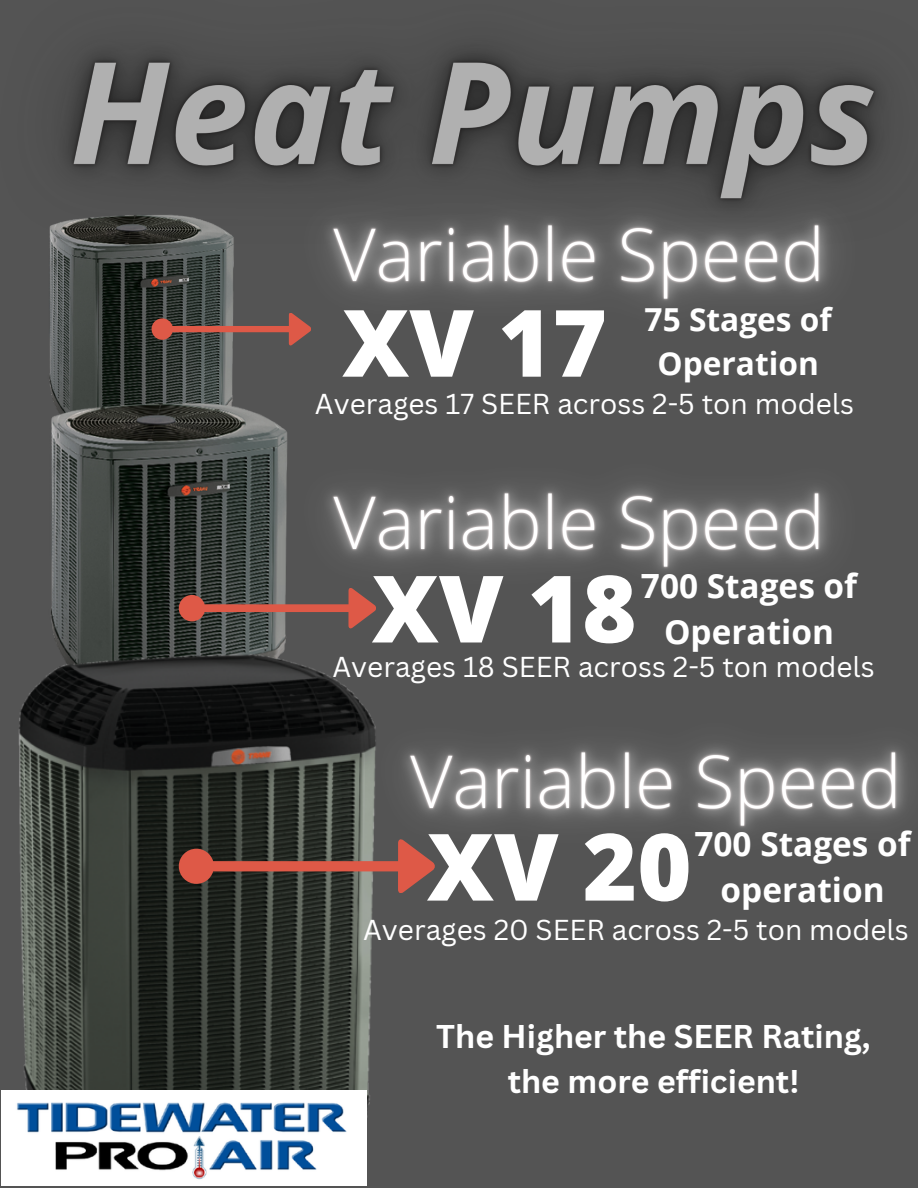
<style>
.page{position:relative;width:918px;height:1188px;background:#545454}
.page>*{position:absolute;margin:0;border:0;box-sizing:border-box;transform-origin:0 0}
.t1{font:800 93px "Open Sans";color:#fff}
.t2{font:700 33.45px/46.2px "Open Sans";color:#fff;text-align:center}
.t3{font:700 31.95px "Canva Sans";color:#fff}
.t4{font:700 31.65px/43.8px "Open Sans";color:#fff;text-align:center}
.t5{font:28.05px "Canva Sans";color:#fff}
</style>
<div class="page">
<img style="left:63px;top:48px;width:819px;height:132px">
<img style="left:49px;top:215px;width:185px;height:183px">
<svg style="left:152px;top:313px;width:105px;height:33px"></svg>
<img style="left:403px;top:744px;width:505px;height:89px">
<img style="left:326px;top:485px;width:505px;height:144px">
<img style="left:257px;top:127px;width:625px;height:219px">
<img style="left:51px;top:398px;width:237px;height:246px">
<svg style="left:179px;top:588px;width:197px;height:40px"></svg>
<img style="left:1px;top:644px;width:375px;height:542px">
<svg style="left:179px;top:839px;width:256px;height:54px"></svg>
<img style="left:2px;top:1090px;width:364px;height:96px">
<p class="t1" style="left:342px;top:277px;width:266px">XV 17</p>
<p class="t4" style="left:645px;top:297px;width:189px">75 Stages of<br>Operation</p>
<p class="t5" style="left:315px;top:384px;width:541px">Averages 17 SEER across 2-5 ton models</p>
<p class="t1" style="left:372px;top:543px;width:266px">XV 18</p>
<p class="t2" style="left:641px;top:562px;width:218px">700 Stages of<br>Operation</p>
<p class="t5" style="left:332px;top:647px;width:544px">Averages 18 SEER across 2-5 ton models</p>
<p class="t1" style="left:427px;top:801px;width:266px">XV 20</p>
<p class="t2" style="left:695px;top:820px;width:218px">700 Stages of operation</p>
<p class="t5" style="left:363px;top:910px;width:547px">Averages 20 SEER across 2-5 ton models</p>
<p class="t3" style="left:436px;top:1014px;width:436px">The Higher the SEER Rating,</p>
<p class="t3" style="left:508px;top:1059px;width:293px">the more efficient!</p>
</div>
